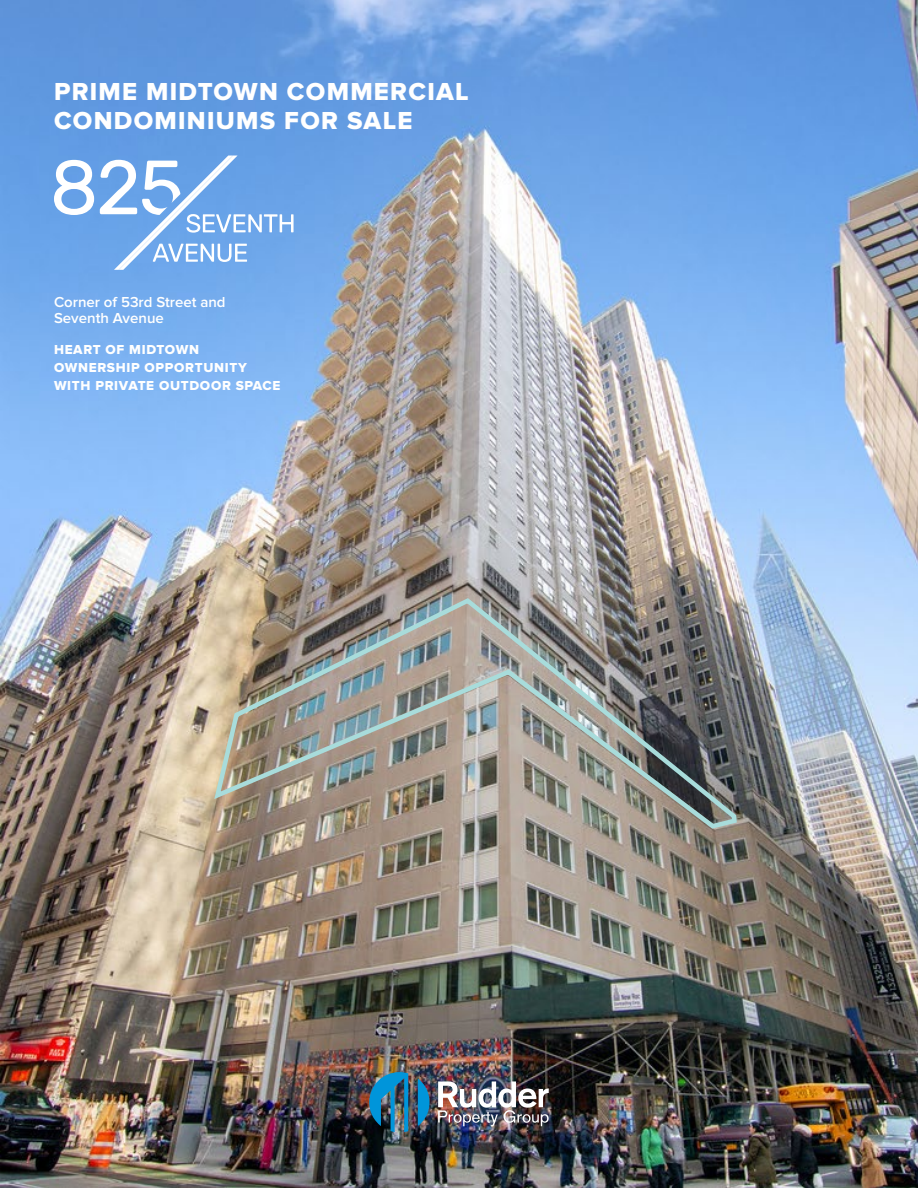
<style>
.page{position:relative;width:918px;height:1188px;background:#fff}
.page>*{position:absolute;margin:0;border:0;box-sizing:border-box;transform-origin:0 0}
.t1{font:25.5px/28.5px "Proxima Nova Extrabld";letter-spacing:.05em;color:#fff}
.t2{font:600 15px/16.5px "Proxima Nova";color:#fff}
.t3{font:13.5px/18px "Proxima Nova Extrabld";letter-spacing:.05em;color:#fff}
</style>
<div class="page">
<img style="left:0;top:0;width:918px;height:1188px">
<svg style="left:418px;top:1078px;width:12px;height:48px"></svg>
<img style="left:369px;top:1072px;width:39px;height:60px">
<img style="left:438px;top:1081px;width:111px;height:45px">
<svg style="left:54px;top:160px;width:40px;height:55px"></svg>
<svg style="left:100px;top:156px;width:194px;height:114px;background:#83b3ec"></svg>
<img style="left:212px;top:595px;width:527px;height:236px">
<h1 class="t1" style="left:54px;top:78px;width:416px">PRIME MIDTOWN COMMERCIAL<br>CONDOMINIUMS FOR SALE</h1>
<p class="t2" style="left:54px;top:294px;width:173px">Corner of 53rd Street and<br>Seventh Avenue</p>
<p class="t3" style="left:54px;top:341px;width:228px">HEART OF MIDTOWN<br>OWNERSHIP OPPORTUNITY<br>WITH PRIVATE OUTDOOR SPACE</p>
</div>
